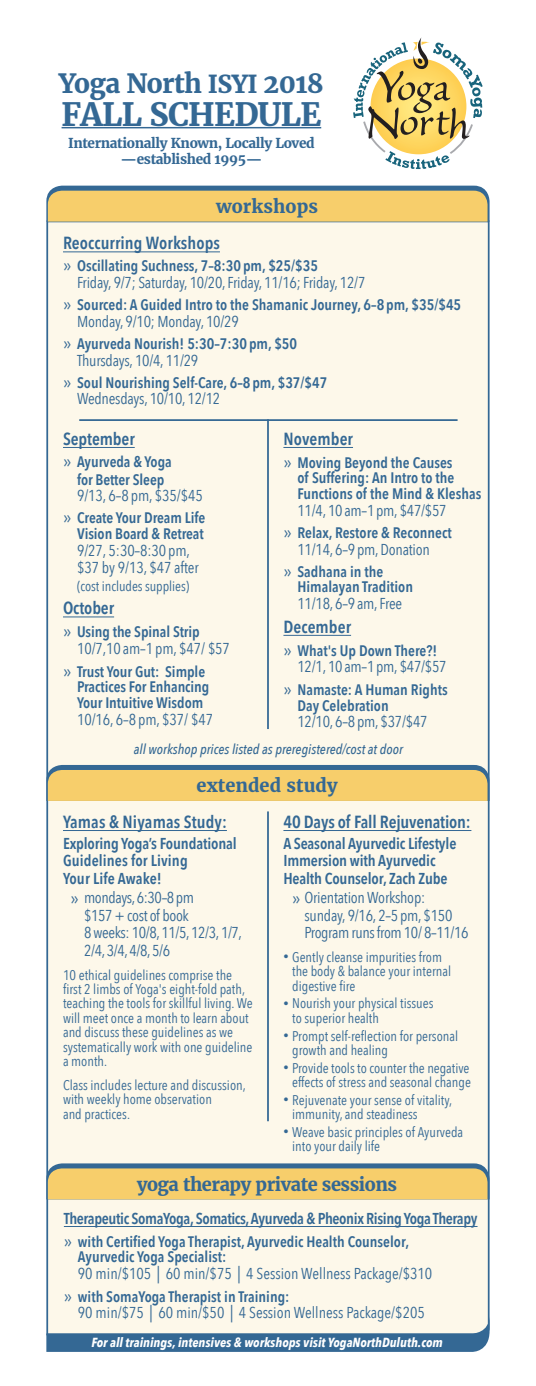
<style>
.page{position:relative;width:536px;height:1386px;background:#fff}
.page>*{position:absolute;margin:0;border:0;box-sizing:border-box;transform-origin:0 0}
.t1{font:700 31.85px "Merriweather";letter-spacing:-.025em;color:#346894}
.t2{font:700 26.25px "Merriweather";letter-spacing:-.025em;color:#346894}
.t3{font:700 18.2px "Merriweather";letter-spacing:-.025em;color:#346894}
.t4{font:700 18.2px "Merriweather";letter-spacing:.005em;color:#346894}
.t5{font:600 17.5px "Avenir Next Condensed";letter-spacing:.005em;color:#346894}
.t6{font:15.75px/17.5px "Avenir Next Condensed";letter-spacing:-.015em;color:#346894}
.t7{font:600 15.75px/17.5px "Avenir Next Condensed";letter-spacing:-.01em;color:#346894}
.t8{font:600 15.22px/15.8px "Avenir Next Condensed";color:#346894}
.t9{font:14px/14.3px "Avenir Next Condensed";color:#346894}
.t10{font:italic 500 14px "Avenir Next Condensed";color:#346894}
.t11{font:700 13.47px/16.6px "Merriweather";letter-spacing:-.025em;color:#346894;text-align:center}
.t12{font:italic 700 13.12px "Avenir Next Condensed";color:#fff}
.s1{font-size:24.5px}
.s2{font-family:"Avenir";font-weight:400;font-size:17.5px}
.s3{font-family:"Avenir";font-size:17.5px}
.s4{font-size:10.5px}
.s5{font-size:17.5px}
</style>
<div class="page">
<div style="left:46px;top:220px;width:444px;height:1116px;background:#fdf8ea"></div>
<svg style="left:46px;top:1163px;width:443px;height:36px;background:#dabf73"></svg>
<svg style="left:46px;top:186px;width:443px;height:36px;background:#dabf71"></svg>
<svg style="left:46px;top:765px;width:443px;height:36px;background:#dabf71"></svg>
<hr style="left:267px;top:419px;width:2px;height:310px;background:#346894">
<hr style="left:267px;top:811px;width:2px;height:310px;background:#346894">
<svg style="left:353px;top:37px;width:129px;height:132px"></svg>
<hr style="left:62px;top:127px;width:259px;height:1px;background:#346894">
<hr style="left:79px;top:419px;width:378px;height:2px;background:#346894">
<svg style="left:46px;top:1315px;width:443px;height:37px;background:#97afbe"></svg>
<hr style="left:63px;top:830px;width:164px;height:1px;background:#346894">
<hr style="left:283px;top:830px;width:188px;height:1px;background:#346894">
<hr style="left:283px;top:447px;width:70px;height:1px;background:#346894">
<hr style="left:283px;top:635px;width:68px;height:1px;background:#346894">
<hr style="left:63px;top:447px;width:72px;height:1px;background:#346894">
<hr style="left:63px;top:617px;width:51px;height:1px;background:#346894">
<hr style="left:63px;top:251px;width:157px;height:1px;background:#346894">
<hr style="left:64px;top:1226px;width:413px;height:1px;background:#346894">
<p class="t2" style="left:59px;top:67px;width:266px">Yoga North <span class="s1">ISYI</span> 2018</p>
<p class="t1" style="left:62px;top:94px;width:261px">FALL SCHEDULE</p>
<p class="t11" style="left:68px;top:135px;width:248px">Internationally Known, Locally Loved —established 1995—</p>
<p class="t4" style="left:216px;top:195px;width:103px">workshops</p>
<p class="t5" style="left:63px;top:228px;width:158px">Reoccurring Workshops</p>
<p class="t8" style="left:63px;top:258px;width:256px"><span class="s2">»</span> Oscillating Suchness, 7–8:30 pm, $25/$35</p>
<p class="t6" style="left:77px;top:273px;width:290px">Friday, 9/7; Saturday, 10/20, Friday, 11/16; Friday, 12/7</p>
<p class="t8" style="left:63px;top:297px;width:399px"><span class="s2">»</span> Sourced: A Guided Intro to the Shamanic Journey, 6–8 pm, $35/$45</p>
<p class="t6" style="left:77px;top:312px;width:163px">Monday, 9/10; Monday, 10/29</p>
<p class="t8" style="left:63px;top:335px;width:235px"><span class="s2">»</span> Ayurveda Nourish! 5:30–7:30pm, $50</p>
<p class="t6" style="left:77px;top:351px;width:123px">Thursdays, 10/4, 11/29</p>
<p class="t8" style="left:63px;top:374px;width:266px"><span class="s2">»</span> Soul Nourishing Self-Care, 6–8 pm, $37/$47</p>
<p class="t6" style="left:77px;top:389px;width:145px">Wednesdays, 10/10, 12/12</p>
<p class="t5" style="left:63px;top:424px;width:73px">September</p>
<p class="t8" style="left:63px;top:452px;width:110px;line-height:17.5px;text-align:center"><span class="s2">»</span> Ayurveda &amp; Yoga for Better Sleep</p>
<p class="t6" style="left:77px;top:486px;width:127px">9/13, 6–8pm, $35/$45</p>
<p class="t8" style="left:63px;top:510px;width:144px;text-align:right"><span class="s2">»</span> Create Your Dream Life<br>Vision Board &amp; Retreat</p>
<p class="t6" style="left:77px;top:541px;width:123px">9/27, 5:30–8:30pm, $37 by 9/13, $47 after</p>
<p class="t9" style="left:77px;top:578px;width:114px">(cost includes supplies)</p>
<p class="t5" style="left:63px;top:593px;width:53px">October</p>
<p class="t8" style="left:63px;top:623px;width:138px"><span class="s2">»</span> Using the Spinal Strip</p>
<p class="t6" style="left:77px;top:639px;width:154px">10/7,10am–1pm, $47/ $57</p>
<p class="t8" style="left:77px;top:663px;width:134px;text-indent:-14px"><span class="s2">»</span> Trust Your Gut: Simple<br>Practices For Enhancing<br>Your Intuitive Wisdom</p>
<p class="t6" style="left:77px;top:710px;width:137px">10/16, 6–8pm, $37/ $47</p>
<p class="t5" style="left:283px;top:424px;width:71px">November</p>
<p class="t8" style="left:297px;top:454px;width:185px;text-indent:-14px"><span class="s2">»</span> Moving Beyond the Causes<br>of Suffering: An Intro to the<br>Functions of the Mind &amp; Kleshas</p>
<p class="t6" style="left:297px;top:501px;width:151px">11/4, 10am–1pm, $47/$57</p>
<p class="t8" style="left:283px;top:524px;width:170px"><span class="s2">»</span> Relax, Restore &amp; Reconnect</p>
<p class="t6" style="left:297px;top:540px;width:134px">11/14, 6–9pm, Donation</p>
<p class="t8" style="left:297px;top:563px;width:117px;text-indent:-14px"><span class="s2">»</span> Sadhana in the<br>Himalayan Tradition</p>
<p class="t6" style="left:297px;top:594px;width:106px">11/18, 6–9am, Free</p>
<p class="t5" style="left:283px;top:611px;width:69px">December</p>
<p class="t8" style="left:283px;top:642px;width:155px"><span class="s2">»</span> What's Up Down There?!</p>
<p class="t6" style="left:297px;top:657px;width:151px">12/1, 10am–1pm, $47/$57</p>
<p class="t8" style="left:297px;top:681px;width:152px;text-indent:-14px"><span class="s2">»</span> Namaste: A Human Rights<br>Day Celebration</p>
<p class="t6" style="left:297px;top:712px;width:132px">12/10, 6–8pm, $37/$47</p>
<p class="t10" style="left:134px;top:741px;width:270px">all workshop prices listed as preregistered/cost at door</p>
<p class="t4" style="left:196px;top:775px;width:142px">extended study</p>
<p class="t5" style="left:63px;top:807px;width:165px">Yamas &amp; Niyamas Study:</p>
<p class="t7" style="left:63px;top:834px;width:175px">Exploring Yoga’s Foundational<br>Guidelines for Living<br>Your Life Awake!</p>
<p class="t6" style="left:84px;top:888px;width:159px;text-indent:-13px"><span class="s3">»</span> mondays, 6:30–8pm<br>$157 + cost of book<br>8 weeks: 10/8, 11/5, 12/3, 1/7,<br>2/4, 3/4, 4/8, 5/6</p>
<p class="t9" style="left:63px;top:967px;width:191px">10 ethical guidelines comprise the first 2 limbs of Yoga's eight-fold path, teaching the tools for skillful living. We will meet once a month to learn about and discuss these guidelines as we systematically work with one guideline a month.</p>
<p class="t9" style="left:63px;top:1077px;width:184px">Class includes lecture and discussion, with weekly home observation<br>and practices.</p>
<p class="t5" style="left:283px;top:807px;width:189px">40 Days of Fall Rejuvenation:</p>
<p class="t7" style="left:283px;top:834px;width:174px">A Seasonal Ayurvedic Lifestyle<br>Immersion with Ayurvedic<br>Health Counselor, Zach Zube</p>
<p class="t6" style="left:304px;top:888px;width:165px;text-indent:-12px"><span class="s3">»</span> Orientation Workshop: sunday, 9/16, 2–5pm, $150<br>Program runs from 10/ 8–11/16</p>
<p class="t9" style="left:292px;top:949px;width:160px;text-indent:-9px"><span class="s4">•</span> Gently cleanse impurities from the body &amp; balance your internal digestive fire</p>
<p class="t9" style="left:292px;top:996px;width:143px;text-indent:-9px"><span class="s4">•</span> Nourish your physical tissues to superior health</p>
<p class="t9" style="left:292px;top:1028px;width:167px;text-indent:-9px"><span class="s4">•</span> Prompt self-reflection for personal growth and healing</p>
<p class="t9" style="left:283px;top:1060px;width:189px;text-align:right"><span class="s4">•</span> Provide tools to counter the negative effects of stress and seasonal change</p>
<p class="t9" style="left:292px;top:1092px;width:161px;text-indent:-9px"><span class="s4">•</span> Rejuvenate your sense of vitality, immunity, and steadiness</p>
<p class="t9" style="left:292px;top:1124px;width:172px;text-indent:-9px"><span class="s4">•</span> Weave basic principles of Ayurveda into your daily life</p>
<p class="t3" style="left:137px;top:1173px;width:261px">yoga therapy private sessions</p>
<p class="t7" style="left:64px;top:1209px;width:415px">Therapeutic SomaYoga, Somatics, Ayurveda &amp; Pheonix Rising Yoga Therapy</p>
<p class="t8" style="left:78px;top:1233px;width:332px;text-indent:-14px"><span class="s2">»</span> with Certified Yoga Therapist, Ayurvedic Health Counselor,<br>Ayurvedic Yoga Specialist:</p>
<p class="t6" style="left:78px;top:1264px;width:356px">90 min/$105 <span class="s5">|</span> 60 min/$75 <span class="s5">|</span> 4 Session Wellness Package/$310</p>
<p class="t8" style="left:64px;top:1288px;width:227px"><span class="s2">»</span> with SomaYoga Therapist in Training:</p>
<p class="t6" style="left:78px;top:1303px;width:348px">90 min/$75 <span class="s5">|</span> 60 min/$50 <span class="s5">|</span> 4 Session Wellness Package/$205</p>
<p class="t12" style="left:91px;top:1334px;width:352px">For all trainings, intensives &amp; workshops visit YogaNorthDuluth.com</p>
</div>
